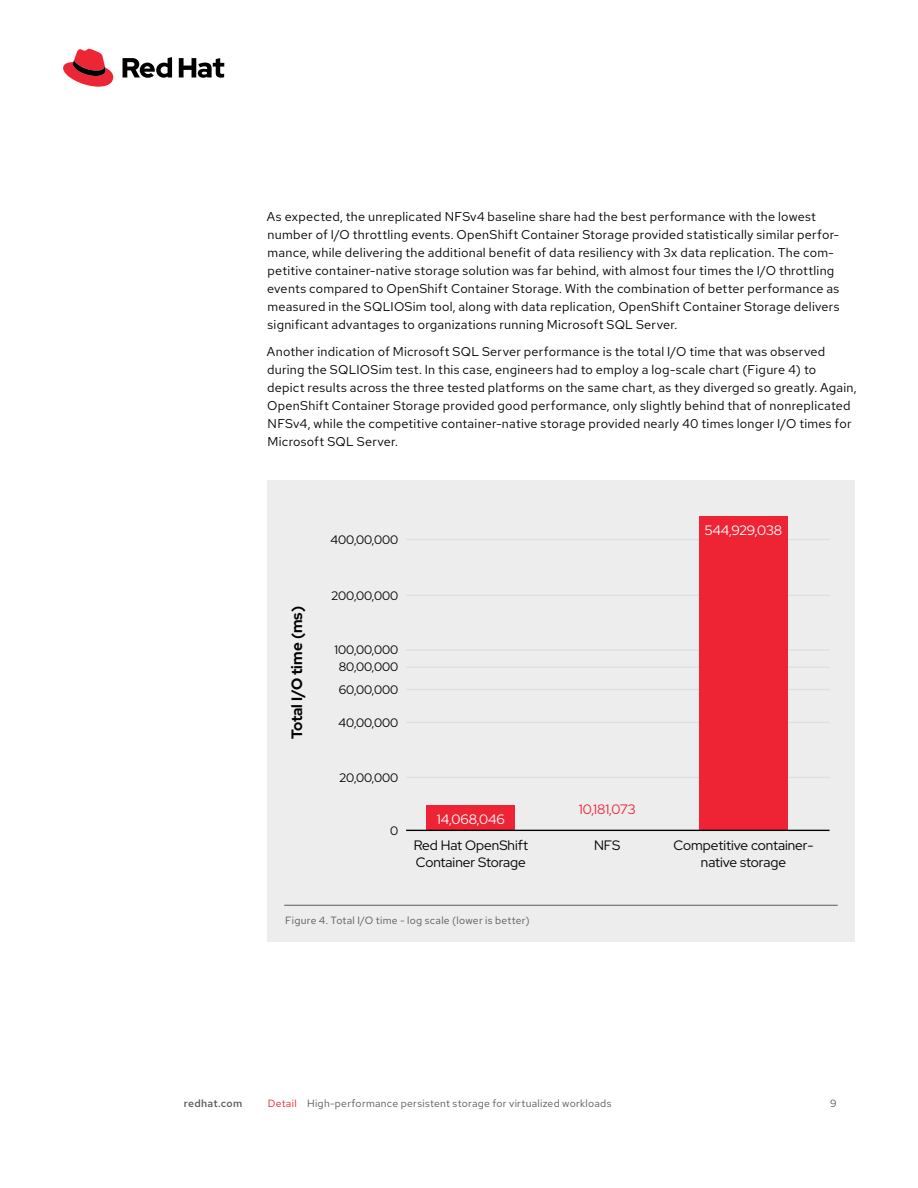
<style>
.page{position:relative;width:918px;height:1188px;background:#fff}
.page>*{position:absolute;margin:0;border:0;box-sizing:border-box;transform-origin:0 0}
.t1{font:700 15px "Red Hat Display";color:#000}
.t2{font:13.65px/16.4px "Red Hat Display";color:#000;text-align:center}
.t3{font:13.65px "Red Hat Display";color:#fff}
.t4{font:13.65px "Red Hat Display";color:#ee2435}
.t5{font:12.75px/18px "Red Hat Text";letter-spacing:.02em;color:#000}
.t6{font:12.3px "Red Hat Display";color:#000}
.t7{font:10.5px "Red Hat Text";letter-spacing:.025em;color:#58595b}
.t8{font:500 10.5px "Red Hat Text";letter-spacing:.025em;color:#58595b}
.s1{color:#ee2435}
</style>
<div class="page">
<div style="left:267px;top:480px;width:588px;height:462px;background:#ededee"></div>
<hr style="left:406px;top:777px;width:424px;height:1px;background:#dfdfde">
<div style="left:427px;top:805px;width:88px;height:25px;background:#ee2435"></div>
<hr style="left:406px;top:722px;width:424px;height:1px;background:#dfdfde">
<hr style="left:406px;top:689px;width:424px;height:1px;background:#dfdfde">
<hr style="left:406px;top:667px;width:424px;height:1px;background:#dfdfde">
<hr style="left:406px;top:649px;width:424px;height:2px;background:#dfdfde">
<hr style="left:406px;top:595px;width:424px;height:1px;background:#dfdfde">
<hr style="left:406px;top:539px;width:424px;height:1px;background:#dfdfde">
<div style="left:699px;top:516px;width:89px;height:314px;background:#ee2435"></div>
<hr style="left:406px;top:830px;width:424px;height:1px;background:#000">
<hr style="left:284px;top:905px;width:554px;height:1px;background:#58595b">
<svg style="left:63px;top:49px;width:50px;height:38px"></svg>
<svg style="left:123px;top:57px;width:101px;height:21px"></svg>
<p class="t5" style="left:267px;top:207px;width:574px">As expected, the unreplicated NFSv4 baseline share had the best performance with the lowest number of I/O throttling events. OpenShift Container Storage provided statistically similar perfor&shy;mance, while delivering the additional benefit of data resiliency with 3x data replication. The com&shy;petitive container-native storage solution was far behind, with almost four times the I/O throttling events compared to OpenShift Container Storage. With the combination of better performance as measured in the SQLIOSim tool, along with data replication, OpenShift Container Storage delivers significant advantages to organizations running Microsoft SQL Server.</p>
<p class="t5" style="left:267px;top:342px;width:591px">Another indication of Microsoft SQL Server performance is the total I/O time that was observed during the SQLIOSim test. In this case, engineers had to employ a log-scale chart (Figure 4) to depict results across the three tested platforms on the same chart, as they diverged so greatly. Again, OpenShift Container Storage provided good performance, only slightly behind that of nonreplicated NFSv4, while the competitive container-native storage provided nearly 40 times longer I/O times for Microsoft SQL Server.</p>
<p class="t6" style="left:331px;top:531px;width:69px">400,00,000</p>
<p class="t1" style="left:287px;top:739px;width:134px;rotate:-90deg">Total I/O time (ms)</p>
<p class="t6" style="left:332px;top:587px;width:68px">200,00,000</p>
<p class="t6" style="left:335px;top:642px;width:65px">100,00,000</p>
<p class="t6" style="left:339px;top:659px;width:61px">80,00,000</p>
<p class="t6" style="left:339px;top:681px;width:61px">60,00,000</p>
<p class="t6" style="left:339px;top:714px;width:61px">40,00,000</p>
<p class="t6" style="left:340px;top:769px;width:60px">20,00,000</p>
<p class="t6" style="left:390px;top:822px;width:10px">0</p>
<p class="t3" style="left:437px;top:810px;width:69px">14,068,046</p>
<p class="t4" style="left:579px;top:800px;width:58px">10,181,073</p>
<p class="t2" style="left:414px;top:837px;width:116px">Red Hat OpenShift</p>
<p class="t2" style="left:594px;top:837px;width:28px">NFS</p>
<p class="t2" style="left:416px;top:853px;width:112px">Container Storage</p>
<p class="t7" style="left:285px;top:913px;width:246px">Figure 4. Total I/O time - log scale (lower is better)</p>
<p class="t3" style="left:705px;top:521px;width:79px">544,929,038</p>
<p class="t2" style="left:674px;top:837px;width:141px">Competitive container&shy;native storage</p>
<p class="t8" style="left:184px;top:1096px;width:60px">redhat.com</p>
<p class="t7" style="left:268px;top:1096px;width:345px"><span class="s1">Detail</span> High-performance persistent storage for virtualized workloads</p>
<p class="t7" style="left:830px;top:1096px;width:8px">9</p>
</div>
